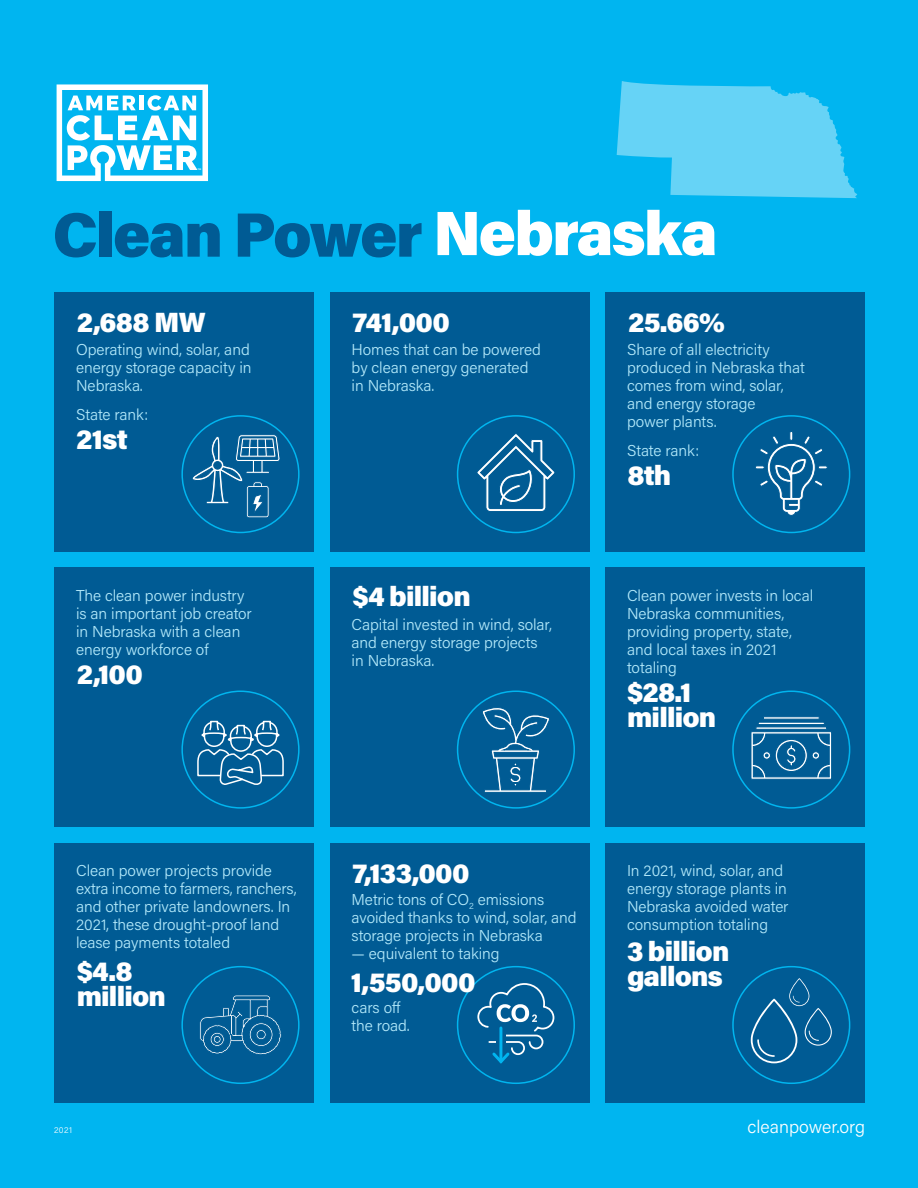
<style>
.page{position:relative;width:918px;height:1188px;background:#00b5f0}
.page>*{position:absolute;margin:0;border:0;box-sizing:border-box;transform-origin:0 0}
.t1{font:900 62.55px "Acumin Pro";letter-spacing:-.035em;color:#005b94}
.t2{font:900 27.9px/25.5px "Acumin Pro";letter-spacing:-.03em;color:#fff}
.t3{font:300 18px "Acumin Pro";color:#fff}
.t4{font:300 15.75px/18px "Acumin Pro";letter-spacing:-.005em;color:#b3e9fa}
.t5{font:300 8.25px "Acumin Pro";color:#fff}
.t6{font:700 2.4px "Myriad Pro";color:#fff}
.s1{color:#fff}
</style>
<div class="page">
<svg style="left:57px;top:84px;width:151px;height:97px"></svg>
<div style="left:55px;top:568px;width:259px;height:259px;background:#005b94"></div>
<div style="left:330px;top:568px;width:260px;height:259px;background:#005b94"></div>
<div style="left:605px;top:568px;width:260px;height:259px;background:#005b94"></div>
<div style="left:55px;top:292px;width:259px;height:260px;background:#005b94"></div>
<div style="left:330px;top:292px;width:260px;height:260px;background:#005b94"></div>
<div style="left:605px;top:292px;width:260px;height:260px;background:#005b94"></div>
<div style="left:55px;top:843px;width:259px;height:260px;background:#005b94"></div>
<div style="left:330px;top:843px;width:260px;height:260px;background:#005b94"></div>
<div style="left:605px;top:843px;width:260px;height:260px;background:#005b94"></div>
<div style="left:181px;top:415px;width:119px;height:118px;border:2px solid #00b5ef;border-radius:50%"></div>
<div style="left:457px;top:415px;width:118px;height:118px;border:2px solid #00b5ef;border-radius:50%"></div>
<div style="left:732px;top:415px;width:118px;height:118px;border:2px solid #00b5ef;border-radius:50%"></div>
<div style="left:181px;top:691px;width:119px;height:118px;border:2px solid #00b5ef;border-radius:50%"></div>
<div style="left:457px;top:691px;width:118px;height:118px;border:2px solid #00b5ef;border-radius:50%"></div>
<div style="left:732px;top:691px;width:118px;height:118px;border:2px solid #00b5ef;border-radius:50%"></div>
<div style="left:181px;top:966px;width:119px;height:118px;border:2px solid #00b5ef;border-radius:50%"></div>
<div style="left:457px;top:966px;width:118px;height:118px;border:2px solid #00b5ef;border-radius:50%"></div>
<div style="left:732px;top:966px;width:118px;height:118px;border:2px solid #00b5ef;border-radius:50%"></div>
<svg style="left:751px;top:978px;width:81px;height:85px"></svg>
<svg style="left:482px;top:707px;width:68px;height:86px"></svg>
<svg style="left:755px;top:432px;width:73px;height:84px"></svg>
<svg style="left:197px;top:720px;width:87px;height:65px"></svg>
<svg style="left:476px;top:433px;width:80px;height:85px"></svg>
<svg style="left:751px;top:716px;width:81px;height:64px"></svg>
<svg style="left:200px;top:995px;width:81px;height:60px"></svg>
<svg style="left:477px;top:982px;width:78px;height:82px"></svg>
<svg style="left:192px;top:432px;width:88px;height:86px"></svg>
<svg style="left:617px;top:81px;width:240px;height:117px"></svg>
<p class="t6" style="left:198px;top:168px;width:5px">TM</p>
<h1 class="t1" style="left:52px;top:190px;width:667px">Clean Power <span class="s1">Nebraska</span></h1>
<h2 class="t2" style="left:77px;top:308px;width:131px">2,688 MW</h2>
<h2 class="t2" style="left:352px;top:308px;width:99px">741,000</h2>
<h2 class="t2" style="left:628px;top:308px;width:98px">25.66%</h2>
<p class="t4" style="left:76px;top:339px;width:177px;text-align:justify">Operating wind, solar, and energy storage capacity in Nebraska.</p>
<p class="t4" style="left:76px;top:405px;width:74px">State rank:</p>
<h2 class="t2" style="left:76px;top:425px;width:53px">21st</h2>
<p class="t4" style="left:76px;top:586px;width:177px">The clean power industry is an important job creator in Nebraska with a clean energy workforce of</p>
<h2 class="t2" style="left:77px;top:660px;width:68px">2,100</h2>
<p class="t4" style="left:76px;top:861px;width:222px">Clean power projects provide extra income to farmers, ranchers, and other private landowners. In<br>2021, these drought-proof land lease payments totaled</p>
<h2 class="t2" style="left:77px;top:957px;width:91px">$4.8 million</h2>
<p class="t4" style="left:352px;top:339px;width:191px">Homes that can be powered by clean energy generated in Nebraska.</p>
<p class="t4" style="left:627px;top:339px;width:179px">Share of all electricity produced in Nebraska that comes from wind, solar, and energy storage<br>power plants.</p>
<p class="t4" style="left:627px;top:441px;width:74px">State rank:</p>
<h2 class="t2" style="left:352px;top:582px;width:120px">$4 billion</h2>
<p class="t4" style="left:352px;top:615px;width:202px">Capital invested in wind, solar, and energy storage projects in Nebraska.</p>
<h2 class="t2" style="left:627px;top:461px;width:45px">8th</h2>
<p class="t4" style="left:627px;top:586px;width:188px">Clean power invests in local<br>Nebraska communities, providing property, state, and local taxes in 2021 totaling</p>
<h2 class="t2" style="left:627px;top:678px;width:91px">$28.1 million</h2>
<h2 class="t2" style="left:352px;top:859px;width:119px">7,133,000</h2>
<p class="t4" style="left:352px;top:890px;width:227px">Metric tons of CO<sub>2</sub> emissions avoided thanks to wind, solar, and storage projects in Nebraska</p>
<p class="t4" style="left:352px;top:944px;width:150px">— equivalent to taking</p>
<p class="t4" style="left:352px;top:998px;width:60px">cars off the road.</p>
<h2 class="t2" style="left:351px;top:968px;width:126px">1,550,000</h2>
<p class="t4" style="left:627px;top:861px;width:163px">In 2021, wind, solar, and energy storage plants in<br>Nebraska avoided water consumption totaling</p>
<h2 class="t2" style="left:627px;top:937px;width:104px">3 billion gallons</h2>
<p class="t5" style="left:54px;top:1125px;width:20px">2021</p>
<p class="t3" style="left:748px;top:1115px;width:119px">cleanpower.org</p>
</div>
